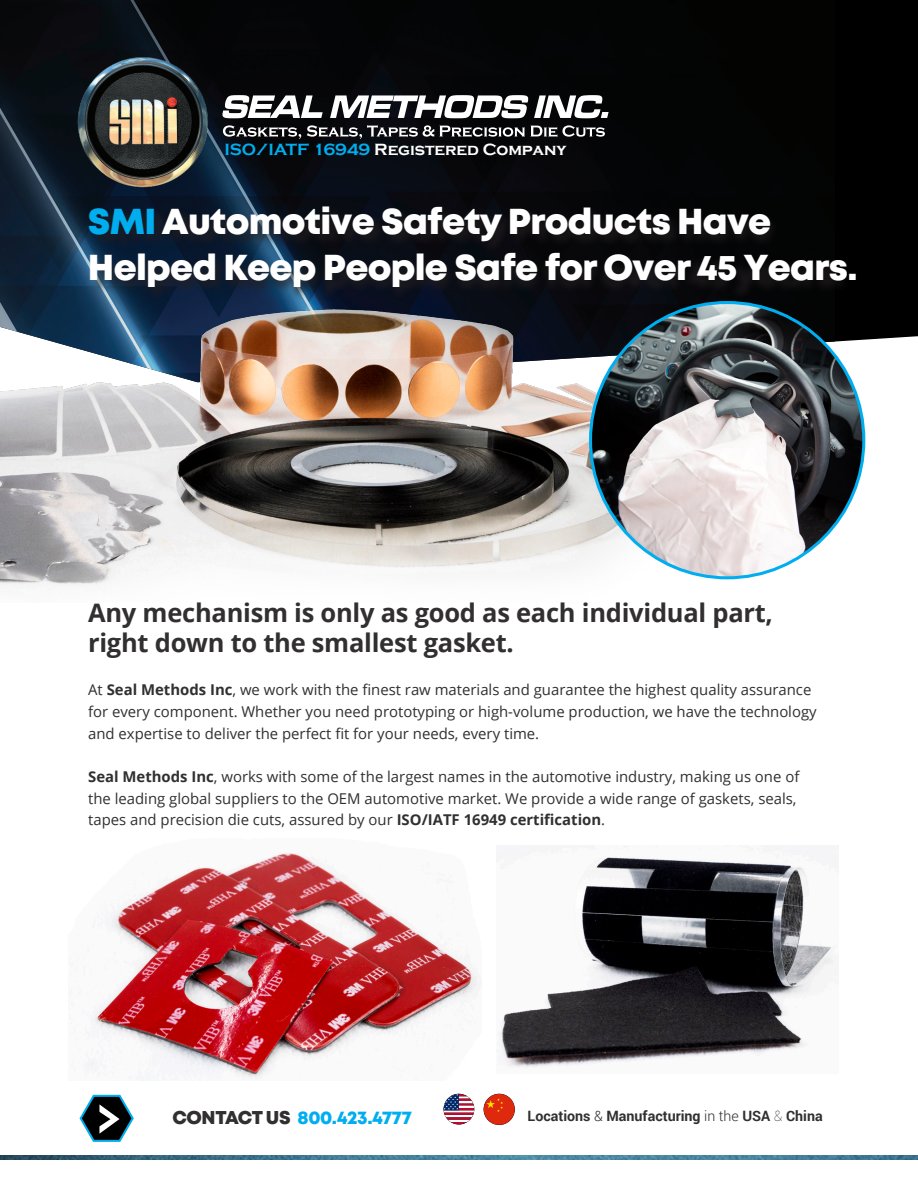
<style>
.page{position:relative;width:918px;height:1188px;background:#fff}
.page>*{position:absolute;margin:0;border:0;box-sizing:border-box;transform-origin:0 0}
.t1{font:36px/46.5px "Mont Heavy DEMO";letter-spacing:-.02em;color:#fff}
.t2{font:700 25.5px/30px "Open Sans";letter-spacing:-.01em;color:#312f30}
.t3{font:18.6px "Mont Heavy DEMO";letter-spacing:-.02em;color:#00aeef}
.t4{font:700 16.8px "Copperplate Gothic";letter-spacing:-.01em;color:#fff}
.t5{font:14.85px/21.6px "Open Sans";color:#312f30}
.t6{font:700 14.25px "Roboto";color:#312f30}
.s1{color:#00aeef}
.s2{font-weight:700}
.s3{color:#312f30}
.s4{font-weight:300}
.s5{font-weight:100}
</style>
<div class="page">
<div style="left:835px;top:0;width:83px;height:340px;background:#000"></div>
<img style="left:0;top:0;width:835px;height:303px">
<img style="left:0;top:1156px;width:918px;height:4px">
<svg style="left:444px;top:1094px;width:30px;height:30px"></svg>
<div style="left:484px;top:1094px;width:31px;height:31px;background:#de290f;border-radius:50%"></div>
<svg style="left:486px;top:1098px;width:17px;height:14px"></svg>
<svg style="left:79px;top:1094px;width:55px;height:48px"></svg>
<svg style="left:223px;top:125px;width:382px;height:14px"></svg>
<svg style="left:222px;top:95px;width:387px;height:23px"></svg>
<img style="left:68px;top:54px;width:148px;height:135px">
<div style="left:90px;top:205px;width:760px;height:96px;background:#231f20;opacity:.75"></div>
<img style="left:498px;top:857px;width:336px;height:211px">
<img style="left:84px;top:853px;width:394px;height:227px">
<img style="left:0;top:278px;width:689px;height:307px">
<img style="left:591px;top:303px;width:273px;height:275px">
<p class="t4" style="left:225px;top:140px;width:344px"><span class="s1">ISO/IATF 16949</span> Registered Company</p>
<p class="t1" style="left:88px;top:200px;width:771px"><span class="s1">SMI</span> Automotive Safety Products Have<br>Helped Keep People Safe for Over 45 Years.</p>
<p class="t2" style="left:88px;top:597px;width:686px">Any mechanism is only as good as each individual part, right down to the smallest gasket.</p>
<p class="t5" style="left:88px;top:679px;width:730px">At <span class="s2">Seal Methods Inc</span>, we work with the finest raw materials and guarantee the highest quality assurance for every component. Whether you need prototyping or high-volume production, we have the technology and expertise to deliver the perfect fit for your needs, every time.</p>
<p class="t5" style="left:88px;top:765px;width:713px"><span class="s2">Seal Methods Inc</span>, works with some of the largest names in the automotive industry, making us one of the leading global suppliers to the OEM automotive market. We provide a wide range of gaskets, seals, tapes and precision die cuts, assured by our <span class="s2">ISO/IATF 16949 certification</span>.</p>
<p class="t3" style="left:172px;top:1107px;width:241px"><span class="s3">CONTACT US</span> 800.423.4777</p>
<p class="t6" style="left:528px;top:1106px;width:297px">Locations <span class="s4">&amp;</span> Manufacturing <span class="s4">in the</span> USA <span class="s5">&amp;</span> China</p>
</div>
